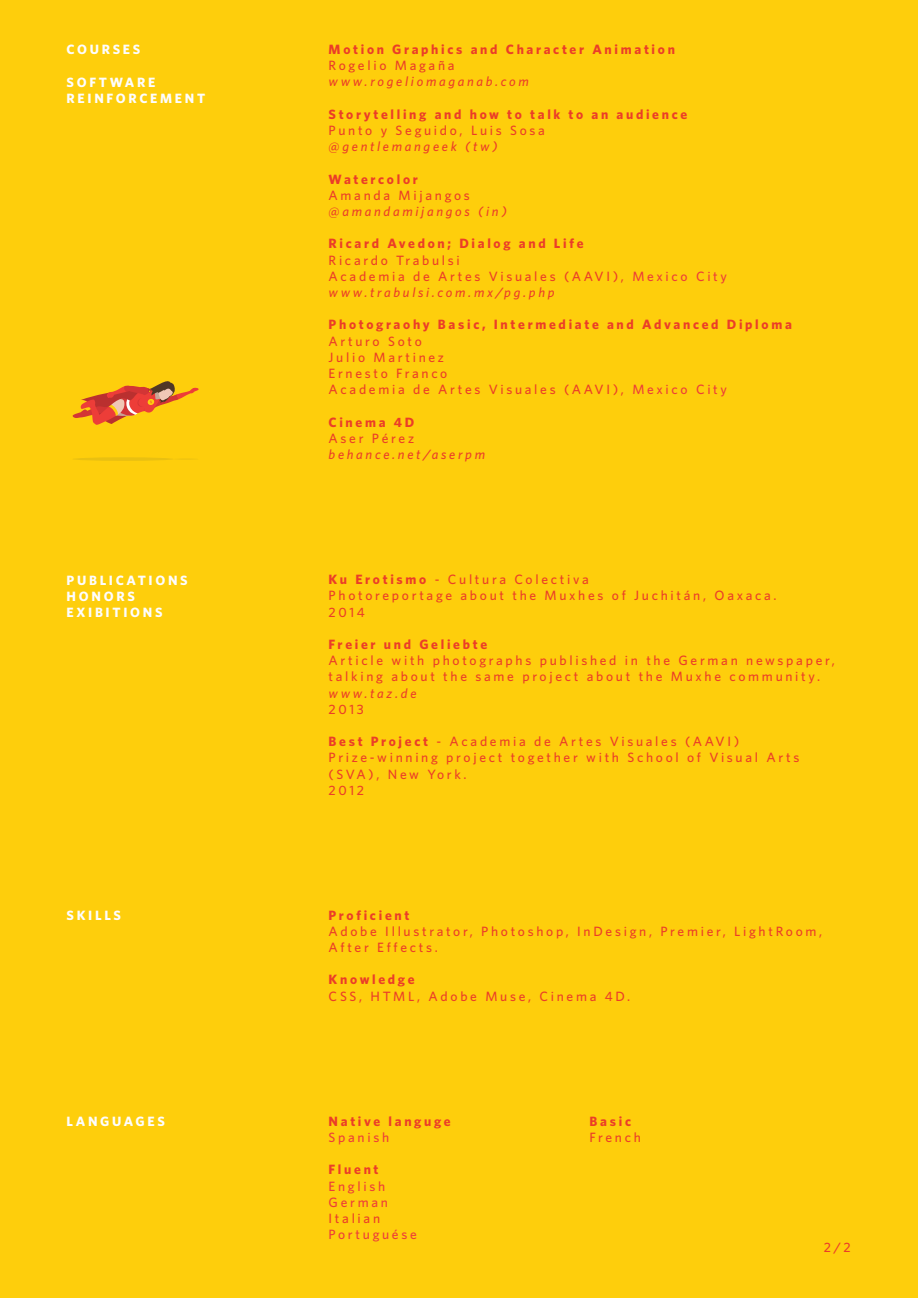
<style>
.page{position:relative;width:918px;height:1298px;background:#fece0c}
.page>*{position:absolute;margin:0;border:0;box-sizing:border-box;transform-origin:0 0}
.t1{font:500 13.5px/16.2px "Whitney";letter-spacing:.2em;color:#eb3d28}
.t2{font:700 13.5px "Whitney";letter-spacing:.2em;color:#eb3d28}
.t3{font:italic 500 13.5px "Whitney";letter-spacing:.2em;color:#eb3d28}
.t4{font:700 13.5px/16.2px "Whitney";letter-spacing:.2em;color:#fdfdfe}
.t5{font:500 13.5px/16.2px "Whitney";letter-spacing:.2em;color:#ed3d38}
.s1{color:#ed3d38}
.s2{font-style:italic}
.s3{font-weight:700}
</style>
<div class="page">
<svg style="left:73px;top:381px;width:126px;height:44px"></svg>
<hr style="left:72px;top:457px;width:102px;height:4px;background:#e9c011;border-radius:50%">
<hr style="left:174px;top:458px;width:25px;height:2px;background:#304243;border-radius:50%">
<p class="t4" style="left:67px;top:41px;width:75px">COURSES</p>
<p class="t4" style="left:67px;top:74px;width:140px">SOFTWARE<br>REINFORCEMENT</p>
<p class="t2" style="left:329px;top:41px;width:348px">Motion Graphics and Character Animation</p>
<p class="t1" style="left:329px;top:57px;width:127px">Rogelio Magaña</p>
<p class="t3" style="left:329px;top:74px;width:202px">www.rogeliomaganab.com</p>
<p class="t2" style="left:329px;top:106px;width:360px">Storytelling and how to talk to an audience</p>
<p class="t1" style="left:329px;top:122px;width:218px">Punto y Seguido, Luis Sosa</p>
<p class="t3" style="left:329px;top:138px;width:171px">@gentlemangeek (tw)</p>
<p class="t2" style="left:329px;top:171px;width:91px">Watercolor</p>
<p class="t1" style="left:329px;top:187px;width:143px">Amanda Mijangos</p>
<p class="t3" style="left:329px;top:203px;width:180px">@amandamijangos (in)</p>
<p class="t2" style="left:329px;top:235px;width:256px">Ricard Avedon; Dialog and Life</p>
<p class="t1" style="left:329px;top:251px;width:400px">Ricardo Trabulsi<br>Academia de Artes Visuales (AAVI), <span class="s1">Mexico City </span><span class="s2">www.trabulsi.com.mx/pg.php</span></p>
<p class="t2" style="left:329px;top:316px;width:465px">Photograohy Basic, Intermediate and Advanced Diploma</p>
<p class="t1" style="left:329px;top:332px;width:400px">Arturo Soto<br>Julio Martinez<br>Ernesto Franco<br>Academia de Artes Visuales (AAVI), <span class="s1">Mexico City</span></p>
<p class="t2" style="left:329px;top:414px;width:87px">Cinema 4D</p>
<p class="t1" style="left:329px;top:430px;width:87px">Aser Pérez</p>
<p class="t3" style="left:329px;top:446px;width:158px">behance.net/aserpm</p>
<p class="t4" style="left:67px;top:571px;width:123px">PUBLICATIONS<br>HONORS<br>EXIBITIONS</p>
<p class="t1" style="left:329px;top:571px;width:450px"><span class="s3">Ku Erotismo</span> - Cultura Colectiva<br>Photoreportage about the Muxhes of Juchitán, Oaxaca.<br>2014</p>
<p class="t2" style="left:329px;top:636px;width:160px">Freier und Geliebte</p>
<p class="t1" style="left:329px;top:652px;width:508px">Article with photographs published in the German newspaper, talking about the same project about the Muxhe community.</p>
<p class="t3" style="left:329px;top:685px;width:89px">www.taz.de</p>
<p class="t1" style="left:329px;top:700px;width:37px">2013</p>
<p class="t1" style="left:329px;top:733px;width:472px"><span class="s3">Best Project</span> - Academia de Artes Visuales (AAVI)<br>Prize-winning project together with School of Visual Arts (SVA), New York.<br>2012</p>
<p class="t4" style="left:67px;top:907px;width:56px">SKILLS</p>
<p class="t2" style="left:329px;top:906px;width:82px">Proficient</p>
<p class="t1" style="left:329px;top:922px;width:495px">Adobe Illustrator, Photoshop, InDesign, Premier, LightRoom,<br>After Effects.</p>
<p class="t2" style="left:329px;top:971px;width:87px">Knowledge</p>
<p class="t1" style="left:329px;top:987px;width:303px">CSS, HTML, Adobe Muse, Cinema 4D.</p>
<p class="t4" style="left:67px;top:1113px;width:100px">LANGUAGES</p>
<p class="t2" style="left:329px;top:1113px;width:124px">Native languge</p>
<p class="t5" style="left:329px;top:1129px;width:62px">Spanish</p>
<p class="t2" style="left:329px;top:1161px;width:51px">Fluent</p>
<p class="t5" style="left:329px;top:1177px;width:61px">English<br>German</p>
<p class="t1" style="left:329px;top:1210px;width:53px">Italian</p>
<p class="t5" style="left:329px;top:1226px;width:90px">Portuguése</p>
<p class="t2" style="left:590px;top:1113px;width:43px">Basic</p>
<p class="t1" style="left:590px;top:1129px;width:53px">French</p>
<p class="t1" style="left:824px;top:1239px;width:28px">2/2</p>
</div>
